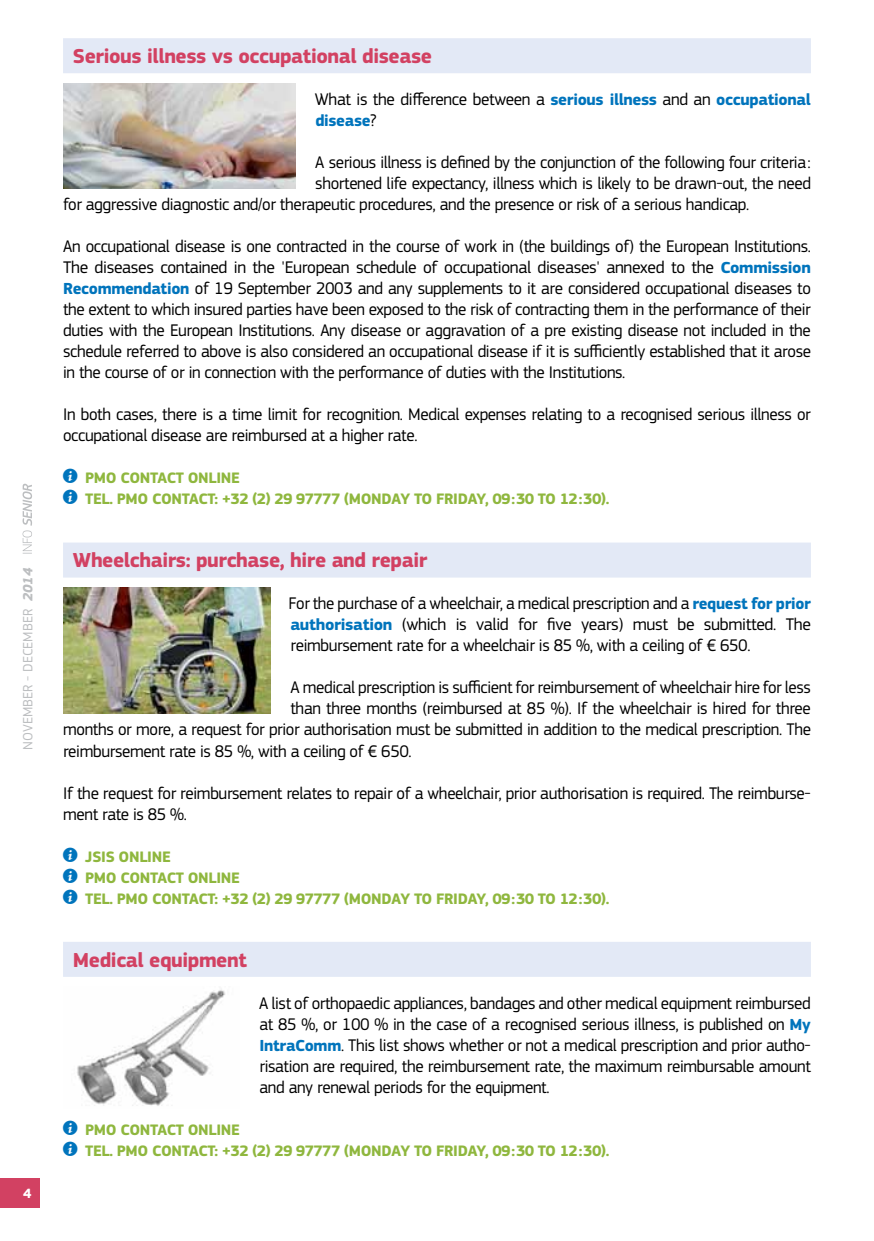
<style>
.page{position:relative;width:874px;height:1241px;background:#fff}
.page>*{position:absolute;margin:0;border:0;box-sizing:border-box;transform-origin:0 0}
.t1{font:700 21px "EC Square Sans Pro";letter-spacing:-.02em;color:#d24162}
.t2{font:17.5px/21px "EC Square Sans Pro";letter-spacing:-.02em;color:#000;text-align:justify}
.t3{font:17.5px/21px "EC Square Sans Pro";letter-spacing:-.02em;color:#000;text-align:justify;scale:.96 1}
.t4{font:700 16.62px "EC Square Sans Pro";letter-spacing:-.02em;color:#0074bc}
.t5{font:700 15.75px/21px "EC Square Sans Pro";letter-spacing:-.02em;color:#8fb73e}
.t6{font:14px "EC Square Sans Pro";color:#bcbec0}
.t7{font:700 14px "EC Square Sans Pro";color:#fff}
.s1{font-weight:700;font-style:italic}
.s2{font-weight:700;font-size:16.62px;color:#0074bc}
.s3{font-weight:400;font-size:17.5px;color:#000}
.s4{font-family:"s Tmedia";font-weight:400;font-size:17.5px;color:#0074bc}
</style>
<div class="page">
<div style="left:0;top:1177px;width:40px;height:30px;background:#d24162"></div>
<svg style="left:23px;top:483px;width:9px;height:70px"></svg>
<div style="left:63px;top:38px;width:747px;height:35px;background:#e3e9f6"></div>
<div style="left:63px;top:542px;width:747px;height:35px;background:#e3e9f6"></div>
<div style="left:63px;top:941px;width:747px;height:35px;background:#e3e9f6"></div>
<img style="left:63px;top:84px;width:232px;height:105px">
<img style="left:63px;top:587px;width:207px;height:126px">
<img style="left:77px;top:989px;width:148px;height:117px">
<p class="t6" style="left:20px;top:749px;width:183px;rotate:-90deg">NOVEMBER - DECEMBER <span class="s1">2014</span></p>
<p class="t7" style="left:23px;top:1184px;width:10px">4</p>
<p class="t1" style="left:73px;top:44px;width:360px">Serious illness vs occupational disease</p>
<p class="t2" style="left:315px;top:89px;width:497px">What is the difference between a <span class="s2">serious illness</span> and an <span class="s2">occupational</span></p>
<p class="t4" style="left:315px;top:111px;width:62px">disease<span class="s3">?</span></p>
<p class="t2" style="left:315px;top:152px;width:497px">A serious illness is defined by the conjunction of the following four criteria:</p>
<p class="t2" style="left:315px;top:173px;width:497px">shortened life expectancy, illness which is likely to be drawn-out, the need</p>
<p class="t2" style="left:63px;top:194px;width:687px">for aggressive diagnostic and/or therapeutic procedures, and the presence or risk of a serious handicap.</p>
<p class="t2" style="left:63px;top:236px;width:749px">An occupational disease is one contracted in the course of work in (the buildings of) the European Institutions.<br>The diseases contained in the 'European schedule of occupational diseases' annexed to the <span class="s2">Commission Recommendation</span> of 19 September 2003 and any supplements to it are considered occupational diseases to the extent to which insured parties have been exposed to the risk of contracting them in the performance of their duties with the European Institutions. Any disease or aggravation of a pre existing disease not included in the schedule referred to above is also considered an occupational disease if it is sufficiently established that it arose in the course of or in connection with the performance of duties with the Institutions.</p>
<p class="t2" style="left:63px;top:404px;width:749px">In both cases, there is a time limit for recognition. Medical expenses relating to a recognised serious illness or occupational disease are reimbursed at a higher rate.</p>
<p class="t5" style="left:63px;top:468px;width:547px"><span class="s4">i</span> PMO Contact online<br><span class="s4">i</span> Tel. PMO Contact: +32 (2) 29 97777 (Monday to Friday, 09:30 to 12:30).</p>
<p class="t1" style="left:73px;top:548px;width:356px">Wheelchairs: purchase, hire and repair</p>
<p class="t3" style="left:288px;top:593px;width:545px">For the purchase of a wheelchair, a medical prescription and a <span class="s2">request for prior authorisation</span> (which is valid for five years) must be submitted. The reimbursement rate for a wheelchair is 85 %, with a ceiling of € 650.</p>
<p class="t2" style="left:290px;top:677px;width:521px">A medical prescription is sufficient for reimbursement of wheelchair hire for less</p>
<p class="t2" style="left:290px;top:698px;width:521px">than three months (reimbursed at 85 %). If the wheelchair is hired for three</p>
<p class="t2" style="left:63px;top:719px;width:749px">months or more, a request for prior authorisation must be submitted in addition to the medical prescription. The</p>
<p class="t2" style="left:63px;top:740px;width:350px">reimbursement rate is 85 %, with a ceiling of € 650.</p>
<p class="t2" style="left:63px;top:782px;width:749px">If the request for reimbursement relates to repair of a wheelchair, prior authorisation is required. The reimburse&shy;ment rate is 85 %.</p>
<p class="t5" style="left:63px;top:846px;width:547px"><span class="s4">i</span> JSIS online<br><span class="s4">i</span> PMO Contact online<br><span class="s4">i</span> Tel. PMO Contact: +32 (2) 29 97777 (Monday to Friday, 09:30 to 12:30).</p>
<p class="t1" style="left:73px;top:947px;width:175px">Medical equipment</p>
<p class="t2" style="left:259px;top:992px;width:553px">A list of orthopaedic appliances, bandages and other medical equipment reimbursed at 85 %, or 100 % in the case of a recognised serious illness, is published on <span class="s2">My IntraComm</span>. This list shows whether or not a medical prescription and prior autho&shy;risation are required, the reimbursement rate, the maximum reimbursable amount and any renewal periods for the equipment.</p>
<p class="t5" style="left:63px;top:1119px;width:547px"><span class="s4">i</span> PMO Contact online<br><span class="s4">i</span> Tel. PMO Contact: +32 (2) 29 97777 (Monday to Friday, 09:30 to 12:30).</p>
</div>
